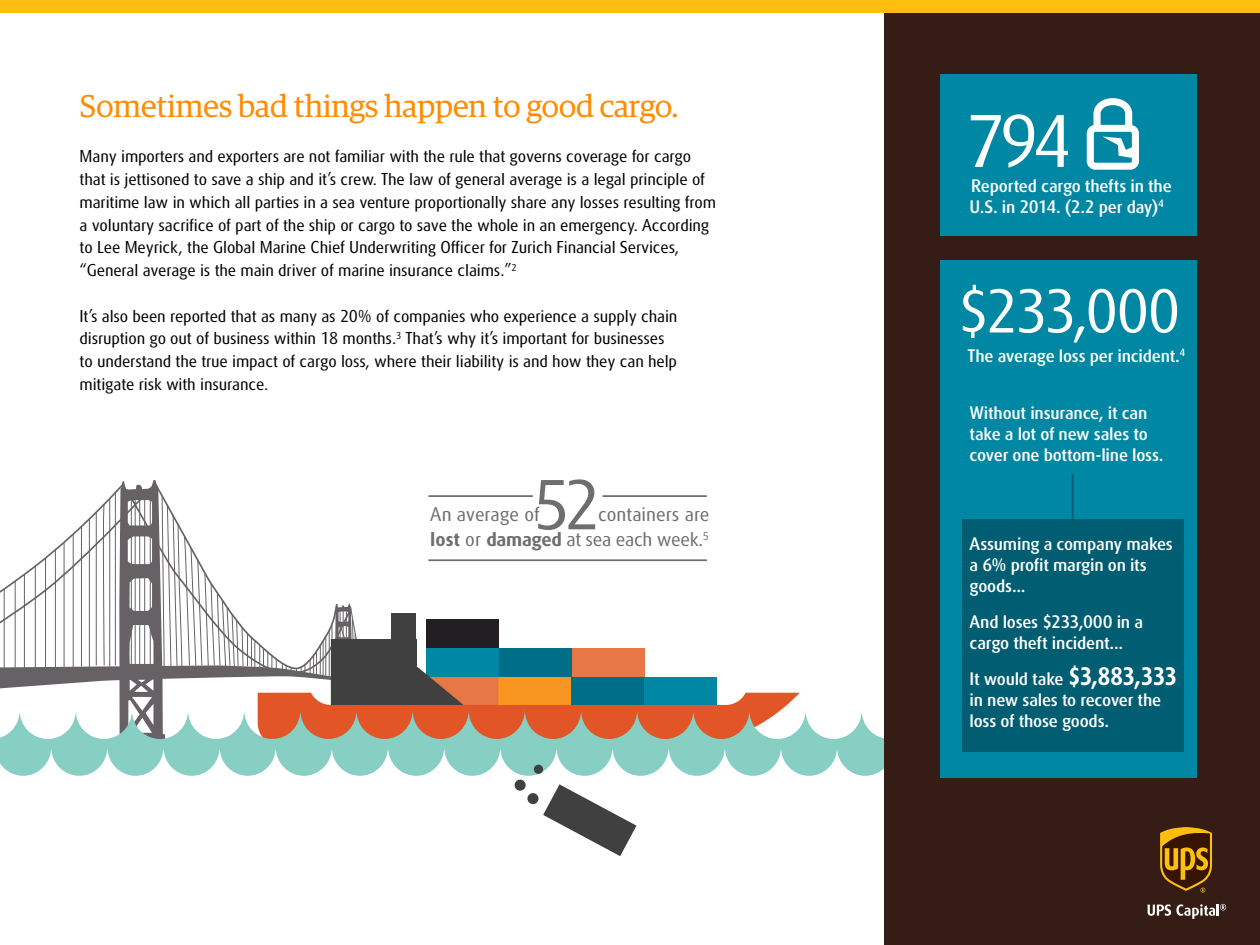
<style>
.page{position:relative;width:1260px;height:945px;background:#fff}
.page>*{position:absolute;margin:0;border:0;box-sizing:border-box;transform-origin:0 0}
.t1{font:71.75px "UPS Sans";color:#fff}
.t2{font:68.25px "UPS Sans";color:#6e6e6e}
.t3{font:59.68px "UPS Sans";letter-spacing:-.04em;color:#fff}
.t4{font:31.5px "Guardian Egyp";color:#ff8c00}
.t5{font:19.25px/24.5px "UPS Sans";letter-spacing:-.005em;color:#6e6e6e;text-align:right}
.t6{font:500 17.5px/21px "UPS Sans";letter-spacing:-.015em;color:#fff}
.t7{font:16.62px/22.8px "UPS Sans";letter-spacing:-.01em;color:#000}
.s1{font-weight:700}
.s2{font-weight:700;font-stretch:condensed;font-size:24.5px}
</style>
<div class="page">
<svg style="left:0;top:480px;width:800px;height:230px"></svg>
<div style="left:331px;top:639px;width:85px;height:27px;background:#404040"></div>
<div style="left:392px;top:614px;width:24px;height:26px;background:#404040"></div>
<svg style="left:0;top:710px;width:885px;height:37px"></svg>
<svg style="left:0;top:747px;width:885px;height:115px"></svg>
<svg style="left:543px;top:784px;width:93px;height:72px"></svg>
<div style="left:527px;top:793px;width:12px;height:11px;background:#404040;border-radius:50%"></div>
<div style="left:515px;top:780px;width:11px;height:11px;background:#404040;border-radius:50%"></div>
<div style="left:534px;top:765px;width:9px;height:9px;background:#404040;border-radius:50%"></div>
<div style="left:885px;top:0;width:375px;height:945px;background:#351c14"></div>
<svg style="left:1148px;top:904px;width:78px;height:15px"></svg>
<svg style="left:1160px;top:827px;width:52px;height:66px"></svg>
<div style="left:941px;top:74px;width:256px;height:162px;background:#0087a3"></div>
<svg style="left:1087px;top:98px;width:52px;height:72px"></svg>
<div style="left:941px;top:260px;width:256px;height:518px;background:#0087a3"></div>
<div style="left:962px;top:519px;width:221px;height:233px;background:#005d72"></div>
<hr style="left:1072px;top:474px;width:2px;height:45px;background:#005d72">
<hr style="left:428px;top:495px;width:105px;height:2px;background:#6e6e6e">
<hr style="left:602px;top:495px;width:105px;height:2px;background:#6e6e6e">
<hr style="left:428px;top:559px;width:279px;height:2px;background:#6e6e6e">
<div style="left:0;top:0;width:1260px;height:12px;background:#febe10"></div>
<h3 class="t4" style="left:80px;top:84px;width:600px">Sometimes bad things happen to good cargo.</h3>
<p class="t7" style="left:80px;top:145px;width:638px">Many importers and exporters are not familiar with the rule that governs coverage for cargo that is jettisoned to save a ship and it’s crew. The law of general average is a legal principle of maritime law in which all parties in a sea venture proportionally share any losses resulting from a voluntary sacrifice of part of the ship or cargo to save the whole in an emergency. According to Lee Meyrick, the Global Marine Chief Underwriting Officer for Zurich Financial Services, “General average is the main driver of marine insurance claims.”<sup>2</sup></p>
<p class="t7" style="left:80px;top:304px;width:599px">It’s also been reported that as many as 20% of companies who experience a supply chain disruption go out of business within 18 months.<sup>3</sup> That’s why it’s important for businesses to understand the true impact of cargo loss, where their liability is and how they can help mitigate risk with insurance.</p>
<h2 class="t2" style="left:533px;top:466px;width:70px">52</h2>
<p class="t5" style="left:430px;top:502px;width:111px">An average of</p>
<p class="t5" style="left:430px;top:502px;width:281px">containers are<br><span class="s1">lost</span> or <span class="s1">damaged</span> at sea each week.<sup>5</sup></p>
<h1 class="t1" style="left:966px;top:100px;width:107px">794</h1>
<p class="t6" style="left:970px;top:176px;width:204px">Reported cargo thefts in the<br>U.S. in 2014. (2.2 per day)<sup>4</sup></p>
<h3 class="t3" style="left:958px;top:277px;width:224px">$233,000</h3>
<p class="t6" style="left:968px;top:345px;width:219px">The average loss per incident.<sup>4</sup></p>
<p class="t6" style="left:970px;top:403px;width:196px">Without insurance, it can take a lot of new sales to cover one bottom-line loss.</p>
<p class="t6" style="left:970px;top:533px;width:205px">Assuming a company makes a 6% profit margin on its goods...</p>
<p class="t6" style="left:970px;top:611px;width:175px">And loses $233,000 in a cargo theft incident...</p>
<p class="t6" style="left:970px;top:668px;width:209px">It would take <span class="s2">$3,883,333 </span>in new sales to recover the loss of those goods.</p>
</div>
